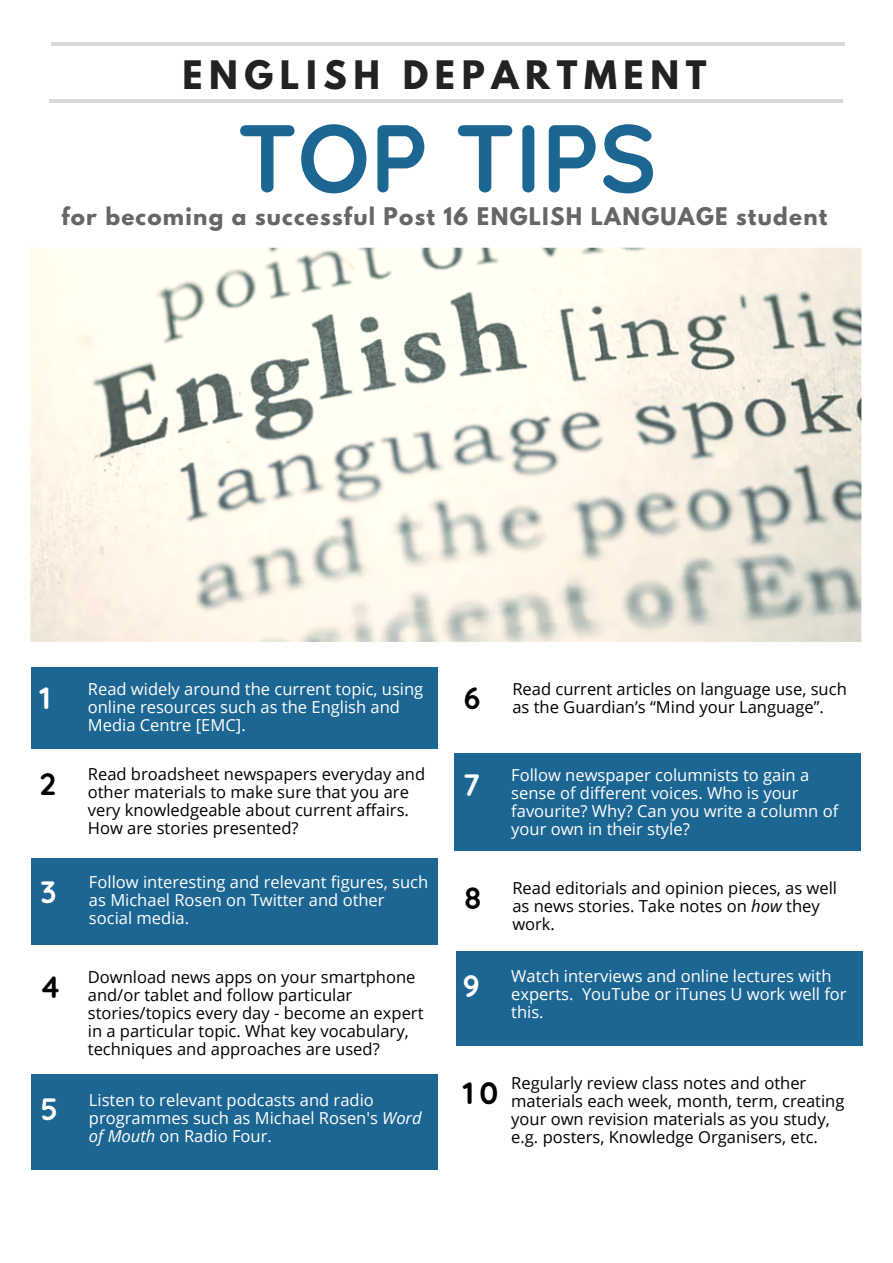
<style>
.page{position:relative;width:893px;height:1263px;background:#fff}
.page>*{position:absolute;margin:0;border:0;box-sizing:border-box;transform-origin:0 0}
.t1{font:700 96px "Quicksand";color:#1b6693}
.t2{font:700 34.8px "League Spartan";letter-spacing:.19em;color:#222}
.t3{font:700 30.75px "Quicksand";color:#fff}
.t4{font:700 30.75px "Quicksand";color:#000}
.t5{font:700 21.45px "League Spartan";letter-spacing:.06em;color:#666}
.t6{font:16.5px/18px "Open Sans";color:#000}
.t7{font:16.5px/18px "Open Sans";color:#fff}
.s1{font-style:italic}
</style>
<div class="page">
<div style="left:32px;top:668px;width:406px;height:81px;background:#1b6693"></div>
<img style="left:30px;top:248px;width:831px;height:394px">
<hr style="left:51px;top:43px;width:793px;height:3px;background:#000">
<hr style="left:50px;top:99px;width:793px;height:3px;background:#000">
<div style="left:32px;top:858px;width:406px;height:87px;background:#1b6693"></div>
<div style="left:454px;top:753px;width:406px;height:98px;background:#1b6693"></div>
<div style="left:456px;top:951px;width:406px;height:95px;background:#1b6693"></div>
<div style="left:32px;top:1074px;width:406px;height:96px;background:#1b6693"></div>
<h2 class="t2" style="left:182px;top:58px;width:525px">ENGLISH DEPARTMENT</h2>
<h1 class="t1" style="left:237px;top:96px;width:421px">TOP TIPS</h1>
<h3 class="t5" style="left:61px;top:206px;width:767px">for becoming a successful Post 16 ENGLISH LANGUAGE student</h3>
<h3 class="t3" style="left:39px;top:679px;width:13px">1</h3>
<p class="t7" style="left:88px;top:679px;width:337px">Read widely around the current topic, using online resources such as the English and<br>Media Centre [EMC].</p>
<p class="t6" style="left:464px;top:679px;width:384px;text-indent:48px">Read current articles on language use, such<br><sup>6</sup> as the Guardian’s “Mind your Language”.</p>
<h3 class="t4" style="left:39px;top:764px;width:18px">2</h3>
<p class="t6" style="left:88px;top:765px;width:339px">Read broadsheet newspapers everyday and other materials to make sure that you are very knowledgeable about current affairs.<br>How are stories presented?</p>
<h3 class="t3" style="left:463px;top:765px;width:19px">7</h3>
<p class="t7" style="left:511px;top:766px;width:329px">Follow newspaper columnists to gain a sense of different voices. Who is your favourite? Why? Can you write a column of your own in their style?</p>
<h3 class="t3" style="left:41px;top:872px;width:18px">3</h3>
<p class="t7" style="left:89px;top:873px;width:341px">Follow interesting and relevant figures, such as Michael Rosen on Twitter and other social media.</p>
<h3 class="t4" style="left:464px;top:878px;width:20px">8</h3>
<p class="t6" style="left:512px;top:878px;width:326px">Read editorials and opinion pieces, as well as news stories. Take notes on <span class="s1">how</span> they work.</p>
<h3 class="t4" style="left:39px;top:967px;width:23px">4</h3>
<p class="t6" style="left:88px;top:967px;width:337px">Download news apps on your smartphone and/or tablet and follow particular stories/topics every day - become an expert in a particular topic. What key vocabulary, techniques and approaches are used?</p>
<h3 class="t3" style="left:463px;top:966px;width:18px">9</h3>
<p class="t7" style="left:511px;top:966px;width:337px">Watch interviews and online lectures with experts. YouTube or iTunes U work well for this.</p>
<h3 class="t3" style="left:41px;top:1090px;width:19px">5</h3>
<p class="t7" style="left:89px;top:1090px;width:334px">Listen to relevant podcasts and radio programmes such as Michael Rosen's <span class="s1">Word of Mouth</span> on Radio Four.</p>
<h3 class="t4" style="left:463px;top:1073px;width:37px">10</h3>
<p class="t6" style="left:511px;top:1073px;width:335px">Regularly review class notes and other materials each week, month, term, creating your own revision materials as you study, e.g. posters, Knowledge Organisers, etc.</p>
</div>
